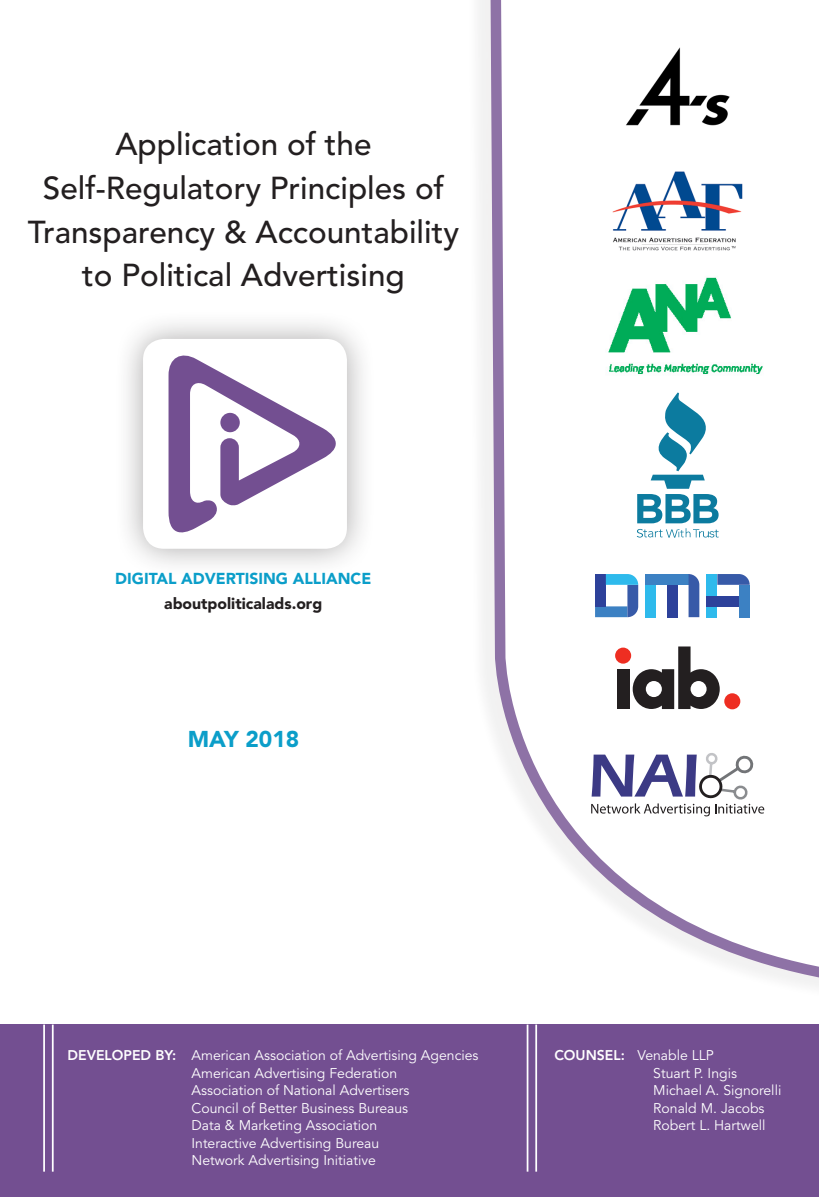
<style>
.page{position:relative;width:819px;height:1197px;background:#fff}
.page>*{position:absolute;margin:0;border:0;box-sizing:border-box;transform-origin:0 0}
.t1{font:500 31.5px/43.8px "Avenir";color:#231f20;text-align:center}
.t2{font:900 22.75px "Avenir";color:#0b9ec9}
.t3{font:900 15.75px "Avenir";color:#0b9ec9}
.t4{font:900 15.75px "Avenir";color:#231f20}
.t5{font:14px "Avenir";color:#fff}
.t6{font:800 14px "Avenir";color:#fff}
</style>
<div class="page">
<svg style="left:484px;top:0;width:335px;height:986px"></svg>
<div style="left:0;top:1024px;width:819px;height:173px;background:#734f91"></div>
<div style="left:724px;top:693px;width:16px;height:16px;background:#ee2e22;border-radius:50%"></div>
<div style="left:615px;top:648px;width:16px;height:16px;background:#ee2e22;border-radius:50%"></div>
<div style="left:617px;top:669px;width:12px;height:40px;background:#231f20"></div>
<svg style="left:633px;top:646px;width:87px;height:63px"></svg>
<svg style="left:637px;top:392px;width:82px;height:146px"></svg>
<svg style="left:591px;top:753px;width:173px;height:63px"></svg>
<img style="left:613px;top:171px;width:130px;height:79px">
<img style="left:587px;top:272px;width:181px;height:104px">
<hr style="left:43px;top:1025px;width:2px;height:147px;background:#fff">
<hr style="left:527px;top:1025px;width:1px;height:147px;background:#fff">
<hr style="left:52px;top:1025px;width:2px;height:147px;background:#fff">
<hr style="left:535px;top:1025px;width:2px;height:147px;background:#fff">
<div style="left:113px;top:309px;width:264px;height:269px;background:#231f20;opacity:.39"></div>
<div style="left:143px;top:339px;width:204px;height:210px;background:#fff;border-radius:21px"></div>
<img style="left:625px;top:47px;width:106px;height:80px">
<div style="left:707px;top:574px;width:10px;height:43px;background:#2ebaec"></div>
<svg style="left:595px;top:574px;width:43px;height:43px"></svg>
<div style="left:645px;top:585px;width:11px;height:32px;background:#2ebaec"></div>
<div style="left:667px;top:585px;width:11px;height:32px;background:#2d419a"></div>
<div style="left:645px;top:574px;width:44px;height:11px;background:#3c81c3"></div>
<svg style="left:689px;top:574px;width:10px;height:43px"></svg>
<div style="left:739px;top:585px;width:11px;height:32px;background:#3c81c3"></div>
<div style="left:707px;top:596px;width:32px;height:10px;background:#2d419a"></div>
<svg style="left:717px;top:574px;width:33px;height:11px"></svg>
<svg style="left:169px;top:355px;width:167px;height:178px"></svg>
<div style="left:220px;top:413px;width:20px;height:19px;background:#734f91;border-radius:50%"></div>
<p class="t1" style="left:28px;top:123px;width:433px">Application of the<br>Self-Regulatory Principles of<br>Transparency &amp; Accountability to Political Advertising</p>
<p class="t3" style="left:115px;top:569px;width:258px">DIGITAL ADVERTISING ALLIANCE</p>
<p class="t4" style="left:164px;top:594px;width:160px">aboutpoliticalads.org</p>
<p class="t2" style="left:188px;top:725px;width:113px">MAY 2018</p>
<p class="t5" style="left:192px;top:1048px;width:289px">American Association of Advertising Agencies</p>
<p class="t5" style="left:192px;top:1065px;width:207px">American Advertising Federation</p>
<p class="t5" style="left:192px;top:1083px;width:220px">Association of National Advertisers</p>
<p class="t5" style="left:192px;top:1100px;width:218px">Council of Better Business Bureaus</p>
<p class="t5" style="left:192px;top:1118px;width:187px">Data &amp; Marketing Association</p>
<p class="t5" style="left:192px;top:1135px;width:189px">Interactive Advertising Bureau</p>
<p class="t5" style="left:192px;top:1153px;width:186px">Network Advertising Initiative</p>
<p class="t6" style="left:68px;top:1047px;width:110px">DEVELOPED BY:</p>
<p class="t6" style="left:554px;top:1047px;width:72px">COUNSEL:</p>
<p class="t5" style="left:638px;top:1048px;width:78px">Venable LLP</p>
<p class="t5" style="left:653px;top:1065px;width:85px">Stuart P. Ingis</p>
<p class="t5" style="left:653px;top:1083px;width:130px">Michael A. Signorelli</p>
<p class="t5" style="left:653px;top:1100px;width:113px">Ronald M. Jacobs</p>
<p class="t5" style="left:653px;top:1118px;width:114px">Robert L. Hartwell</p>
</div>
